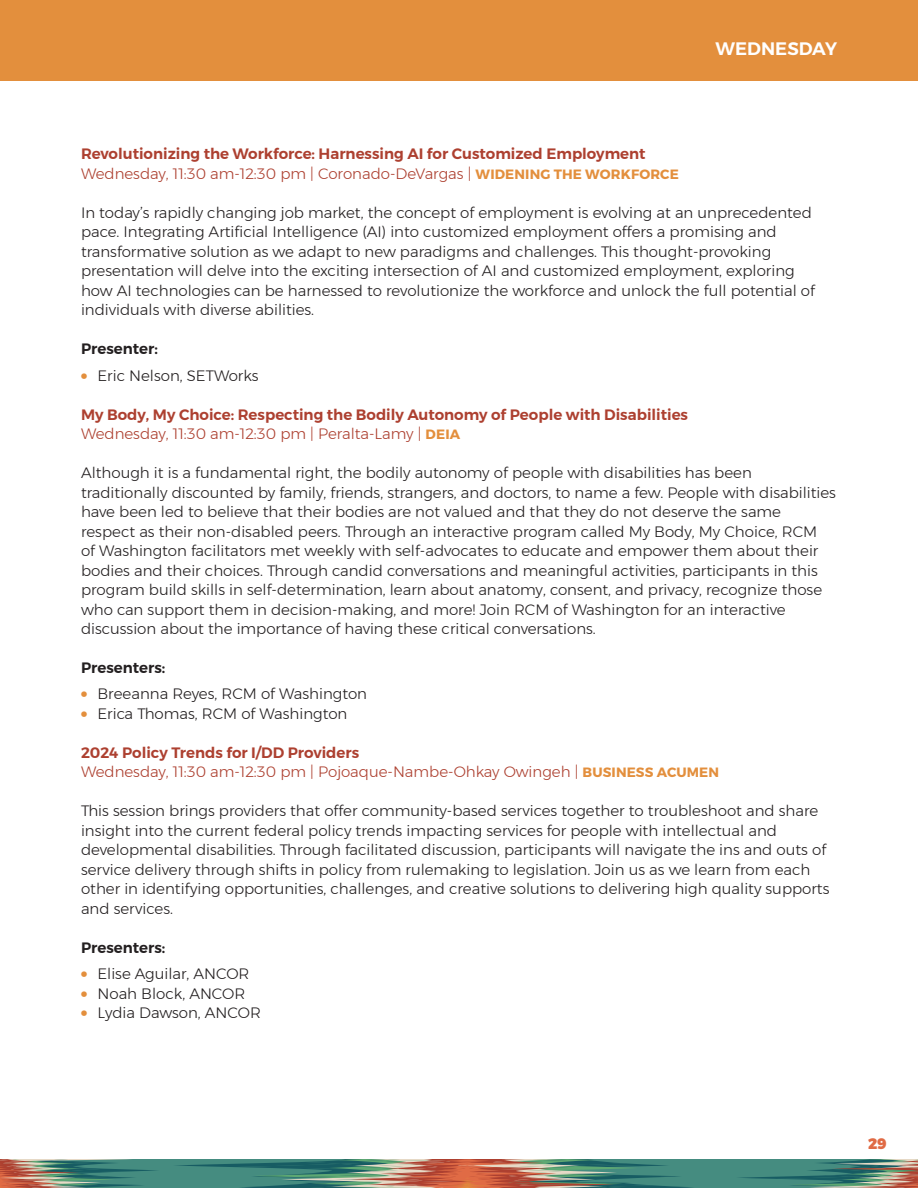
<style>
.page{position:relative;width:918px;height:1188px;background:#fff}
.page>*{position:absolute;margin:0;border:0;box-sizing:border-box;transform-origin:0 0}
.t1{font:600 18px "Montserrat";color:#fff}
.t2{font:300 15px/19.5px "Montserrat";color:#231f20}
.t3{font:300 15px "Montserrat";color:#ad4030}
.t4{font:600 15px "Montserrat";color:#ad4030}
.t5{font:600 15px "Montserrat";color:#231f20}
.t6{font:900 15px "Montserrat";color:#e06b45}
.s1{font-weight:700;font-size:13.5px;color:#e38f3d}
</style>
<div class="page">
<svg style="left:0;top:1160px;width:918px;height:28px;background:#688273"></svg>
<div style="left:0;top:0;width:918px;height:81px;background:#e38f3d"></div>
<p class="t1" style="left:716px;top:35px;width:123px">WEDNESDAY</p>
<p class="t4" style="left:81px;top:142px;width:566px">Revolutionizing the Workforce: Harnessing AI for Customized Employment</p>
<p class="t3" style="left:81px;top:162px;width:599px">Wednesday, 11:30 am-12:30 pm | Coronado-DeVargas | <span class="s1">WIDENING THE WORKFORCE</span></p>
<p class="t2" style="left:81px;top:202px;width:736px">In today’s rapidly changing job market, the concept of employment is evolving at an unprecedented pace. Integrating Artificial Intelligence (AI) into customized employment offers a promising and transformative solution as we adapt to new paradigms and challenges. This thought-provoking presentation will delve into the exciting intersection of AI and customized employment, exploring how AI technologies can be harnessed to revolutionize the workforce and unlock the full potential of individuals with diverse abilities.</p>
<p class="t5" style="left:81px;top:337px;width:78px">Presenter:</p>
<p class="t2" style="left:81px;top:365px;width:179px"><sup>●</sup> Eric Nelson, SETWorks</p>
<p class="t4" style="left:81px;top:402px;width:609px">My Body, My Choice: Respecting the Bodily Autonomy of People with Disabilities</p>
<p class="t3" style="left:81px;top:422px;width:381px">Wednesday, 11:30 am-12:30 pm | Peralta-Lamy | <span class="s1">DEIA</span></p>
<p class="t2" style="left:81px;top:463px;width:757px">Although it is a fundamental right, the bodily autonomy of people with disabilities has been traditionally discounted by family, friends, strangers, and doctors, to name a few. People with disabilities have been led to believe that their bodies are not valued and that they do not deserve the same respect as their non-disabled peers. Through an interactive program called My Body, My Choice, RCM<br>of Washington facilitators met weekly with self-advocates to educate and empower them about their bodies and their choices. Through candid conversations and meaningful activities, participants in this program build skills in self-determination, learn about anatomy, consent, and privacy, recognize those who can support them in decision-making, and more! Join RCM of Washington for an interactive discussion about the importance of having these critical conversations.</p>
<p class="t5" style="left:81px;top:656px;width:86px">Presenters:</p>
<p class="t2" style="left:81px;top:684px;width:288px"><sup>●</sup> Breeanna Reyes, RCM of Washington</p>
<p class="t2" style="left:81px;top:703px;width:268px"><sup>●</sup> Erica Thomas, RCM of Washington</p>
<p class="t4" style="left:81px;top:741px;width:280px">2024 Policy Trends for I/DD Providers</p>
<p class="t3" style="left:81px;top:761px;width:640px">Wednesday, 11:30 am-12:30 pm | Pojoaque-Nambe-Ohkay Owingeh | <span class="s1">BUSINESS ACUMEN</span></p>
<p class="t2" style="left:81px;top:801px;width:750px">This session brings providers that offer community-based services together to troubleshoot and share insight into the current federal policy trends impacting services for people with intellectual and developmental disabilities. Through facilitated discussion, participants will navigate the ins and outs of service delivery through shifts in policy from rulemaking to legislation. Join us as we learn from each other in identifying opportunities, challenges, and creative solutions to delivering high quality supports and services.</p>
<p class="t5" style="left:81px;top:936px;width:86px">Presenters:</p>
<p class="t2" style="left:81px;top:964px;width:170px"><sup>●</sup> Elise Aguilar, ANCOR</p>
<p class="t2" style="left:81px;top:983px;width:166px"><sup>●</sup> Noah Block, ANCOR</p>
<p class="t2" style="left:81px;top:1003px;width:181px"><sup>●</sup> Lydia Dawson, ANCOR</p>
<p class="t6" style="left:868px;top:1131px;width:20px">29</p>
</div>
